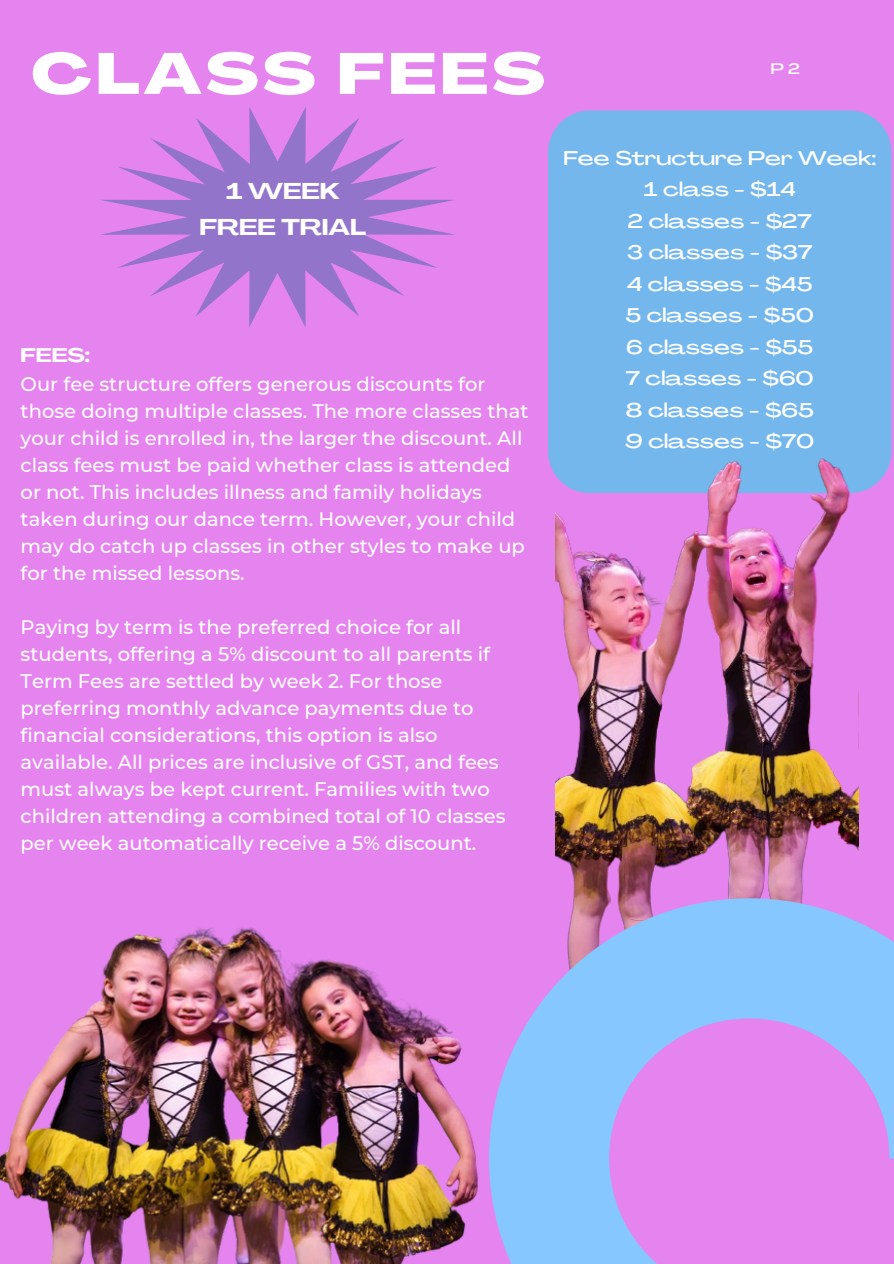
<style>
.page{position:relative;width:894px;height:1264px;background:#fff}
.page>*{position:absolute;margin:0;border:0;box-sizing:border-box;transform-origin:0 0}
.t1{font:800 57.15px "Agrandir Grand";letter-spacing:.07em;color:#fff}
.t2{font:700 22.5px/36px "Agrandir Grand";color:#fff;text-align:center}
.t3{font:500 19.5px/27px "Montserrat";color:#fff}
.t4{font:500 19.5px/31.5px "Agrandir Grand";color:#fff;text-align:center}
.t5{font:500 15px "Agrandir Grand";color:#fff}
.s1{font-family:"Agrandir Grand";font-weight:700}
</style>
<div class="page">
<div style="left:0;top:0;width:893px;height:1263px;background:#e684ef"></div>
<div style="left:548px;top:110px;width:343px;height:382px;background:#74b7ed"></div>
<img style="left:0;top:927px;width:478px;height:336px">
<img style="left:555px;top:370px;width:303px;height:528px">
<svg style="left:489px;top:898px;width:404px;height:365px"></svg>
<svg style="left:100px;top:107px;width:355px;height:220px"></svg>
<p class="t1" style="left:31px;top:51px;width:515px">CLASS FEES</p>
<h3 class="t5" style="left:770px;top:63px;width:31px">P 2</h3>
<h3 class="t2" style="left:199px;top:175px;width:168px">1 WEEK<br>FREE TRIAL</h3>
<h1 class="t3" style="left:21px;top:340px;width:466px;line-height:29.2px"><span class="s1">FEES:<br></span>Our fee structure offers generous discounts for</h1>
<h1 class="t3" style="left:21px;top:397px;width:509px">those doing multiple classes. The more classes that your child is enrolled in, the larger the discount. All class fees must be paid whether class is attended or not. This includes illness and family holidays taken during our dance term. However, your child may do catch up classes in other styles to make up for the missed lessons.</h1>
<p class="t3" style="left:21px;top:613px;width:486px">Paying by term is the preferred choice for all students, offering a 5% discount to all parents if Term Fees are settled by week 2. For those preferring monthly advance payments due to financial considerations, this option is also available. All prices are inclusive of GST, and fees must always be kept current. Families with two children attending a combined total of 10 classes per week automatically receive a 5% discount.</p>
<h2 class="t4" style="left:563px;top:144px;width:314px">Fee Structure Per Week:<br>1 class - $14<br>2 classes - $27<br>3 classes - $37<br>4 classes - $45<br>5 classes - $50<br>6 classes - $55<br>7 classes - $60<br>8 classes - $65<br>9 classes - $70</h2>
</div>
